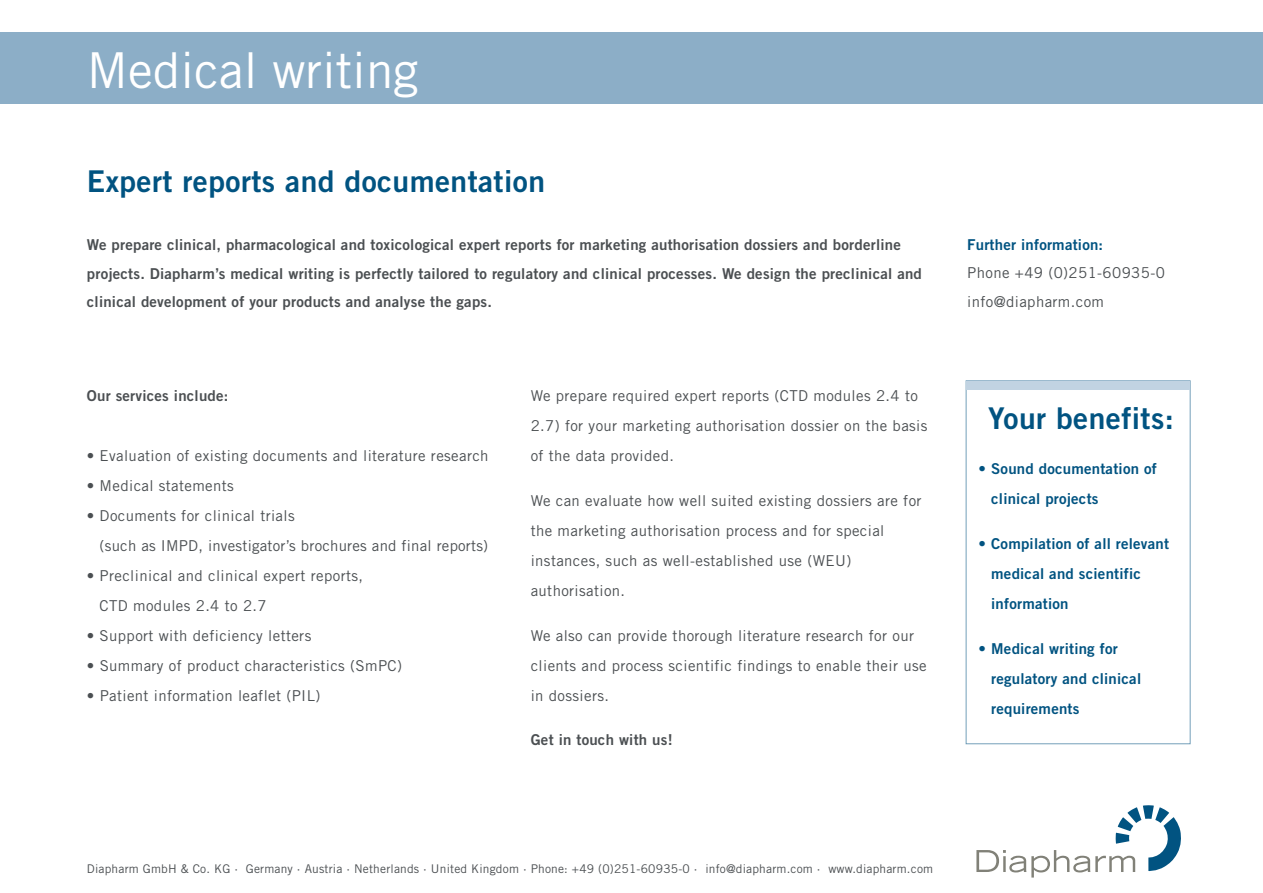
<style>
.page{position:relative;width:1263px;height:893px;background:#fff}
.page>*{position:absolute;margin:0;border:0;box-sizing:border-box;transform-origin:0 0}
.t1{font:49.5px "Trade Gothic";color:#fff}
.t2{font:30px "Trade Gothic Bold Two";letter-spacing:.015em;color:#015381}
.t3{font:15px/30px "Trade Gothic";letter-spacing:.025em;color:#4b4f52}
.t4{font:15px/28.5px "Trade Gothic Bold Two";letter-spacing:.015em;color:#4b4f52}
.t5{font:15px/30px "Trade Gothic Bold Two";letter-spacing:.015em;color:#015381}
.t6{font:12px "Trade Gothic";letter-spacing:.015em;color:#4b4f52}
</style>
<div class="page">
<div style="left:966px;top:380px;width:224px;height:364px;border:1px solid #739fba"></div>
<div style="left:0;top:33px;width:1263px;height:71px;background:#8caec7"></div>
<div style="left:966px;top:381px;width:224px;height:9px;background:#c1d3e2"></div>
<svg style="left:976px;top:805px;width:205px;height:72px"></svg>
<h1 class="t1" style="left:87px;top:52px;width:333px">Medical writing</h1>
<h2 class="t2" style="left:87px;top:170px;width:460px">Expert reports and documentation</h2>
<p class="t4" style="left:87px;top:232px;width:836px">We prepare clinical, pharmacological and toxicological expert reports for marketing authorisation dossiers and borderline projects. Diapharm’s medical writing is perfectly tailored to regulatory and clinical processes. We design the preclinical and clinical development of your products and analyse the gaps.</p>
<p class="t5" style="left:967px;top:231px;width:137px">Further information:</p>
<p class="t3" style="left:967px;top:260px;width:199px;line-height:28.5px">Phone +49 (0)251-60935-0 info@diapharm.com</p>
<p class="t4" style="left:87px;top:382px;width:143px">Our services include:</p>
<p class="t3" style="left:87px;top:442px;width:403px">• Evaluation of existing documents and literature research</p>
<p class="t3" style="left:87px;top:472px;width:149px">• Medical statements</p>
<p class="t3" style="left:100px;top:502px;width:390px;text-indent:-13px">• Documents for clinical trials<br>(such as IMPD, investigator’s brochures and final reports)</p>
<p class="t3" style="left:100px;top:562px;width:265px;text-indent:-13px">• Preclinical and clinical expert reports,<br>CTD modules 2.4 to 2.7</p>
<p class="t3" style="left:87px;top:622px;width:226px">• Support with deficiency letters</p>
<p class="t3" style="left:87px;top:652px;width:317px">• Summary of product characteristics (SmPC)</p>
<p class="t3" style="left:87px;top:682px;width:235px">• Patient information leaflet (PIL)</p>
<p class="t3" style="left:531px;top:382px;width:398px">We prepare required expert reports (CTD modules 2.4 to<br>2.7) for your marketing authorisation dossier on the basis of the data provided.</p>
<p class="t3" style="left:531px;top:487px;width:392px">We can evaluate how well suited existing dossiers are for the marketing authorisation process and for special instances, such as well-established use (WEU) authorisation.</p>
<p class="t3" style="left:531px;top:622px;width:397px">We also can provide thorough literature research for our clients and process scientific findings to enable their use in dossiers.</p>
<p class="t4" style="left:531px;top:726px;width:143px">Get in touch with us!</p>
<h2 class="t2" style="left:988px;top:408px;width:187px">Your benefits:</h2>
<p class="t5" style="left:991px;top:455px;width:167px;text-indent:-13px">• Sound documentation of clinical projects</p>
<p class="t5" style="left:991px;top:530px;width:179px;text-indent:-13px">• Compilation of all relevant medical and scientific information</p>
<p class="t5" style="left:991px;top:635px;width:151px;text-indent:-13px">• Medical writing for regulatory and clinical requirements</p>
<p class="t6" style="left:87px;top:864px;width:848px">Diapharm GmbH &amp; Co. KG · Germany · Austria · Netherlands · United Kingdom · Phone: +49 (0)251-60935-0 · info@diapharm.com · www.diapharm.com</p>
</div>
